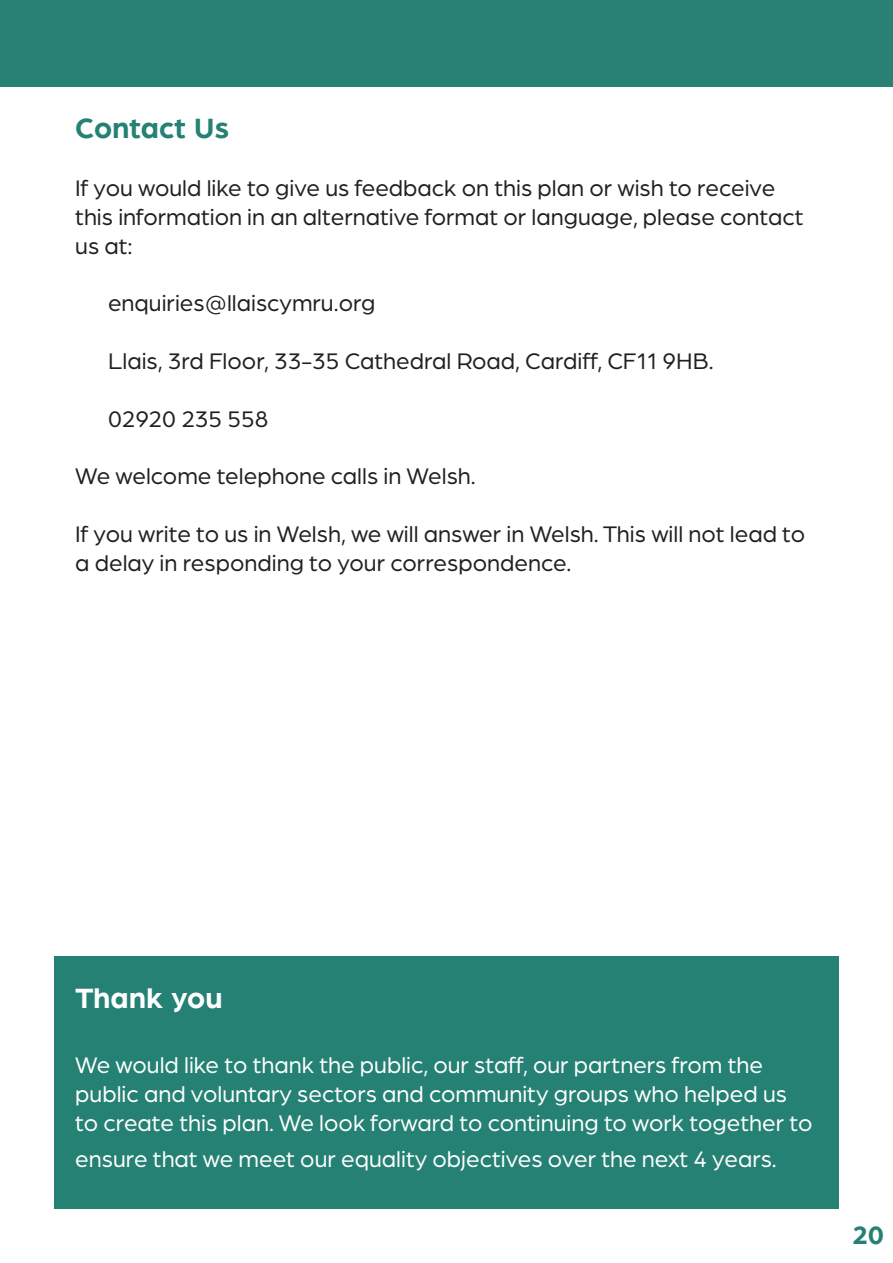
<style>
.page{position:relative;width:893px;height:1263px;background:#fff}
.page>*{position:absolute;margin:0;border:0;box-sizing:border-box;transform-origin:0 0}
.Main_Paragraph_Style{font:700 30px "Arboria";color:#258173}
.Main_Paragraph_Style-2{font:700 30px "Arboria";color:#fff}
.Heading_1{font:700 27px "Arboria";color:#258173}
.Main_Paragraph_Style-3{font:24px/28.8px "Arboria";color:#231f20}
.Main_Paragraph_Style-4{font:24px/28.8px "Arboria";color:#fff}
</style>
<div class="page">
<div style="left:0;top:0;width:893px;height:86px;background:#288174"></div>
<div style="left:54px;top:957px;width:785px;height:252px;background:#258173"></div>
<p class="Main_Paragraph_Style" style="left:75px;top:108px;width:155px">Contact Us</p>
<p class="Main_Paragraph_Style-3" style="left:75px;top:173px;width:730px">If you would like to give us feedback on this plan or wish to receive this information in an alternative format or language, please contact us at:</p>
<p class="Main_Paragraph_Style-3" style="left:108px;top:288px;width:269px">enquiries@llaiscymru.org</p>
<p class="Main_Paragraph_Style-3" style="left:108px;top:345px;width:607px">Llais, 3rd Floor, 33-35 Cathedral Road, Cardiff, CF11 9HB.</p>
<p class="Main_Paragraph_Style-3" style="left:108px;top:403px;width:162px">02920 235 558</p>
<p class="Main_Paragraph_Style-3" style="left:75px;top:461px;width:402px">We welcome telephone calls in Welsh.</p>
<p class="Main_Paragraph_Style-3" style="left:75px;top:518px;width:731px">If you write to us in Welsh, we will answer in Welsh. This will not lead to a delay in responding to your correspondence.</p>
<p class="Main_Paragraph_Style-2" style="left:75px;top:977px;width:149px">Thank you</p>
<p class="Main_Paragraph_Style-4" style="left:75px;top:1049px;width:739px">We would like to thank the public, our staff, our partners from the public and voluntary sectors and community groups who helped us to create this plan. We look forward to continuing to work together to</p>
<p class="Main_Paragraph_Style-4" style="left:75px;top:1143px;width:703px">ensure that we meet our equality objectives over the next 4 years.</p>
<p class="Heading_1" style="left:853px;top:1216px;width:33px">20</p>
</div>
